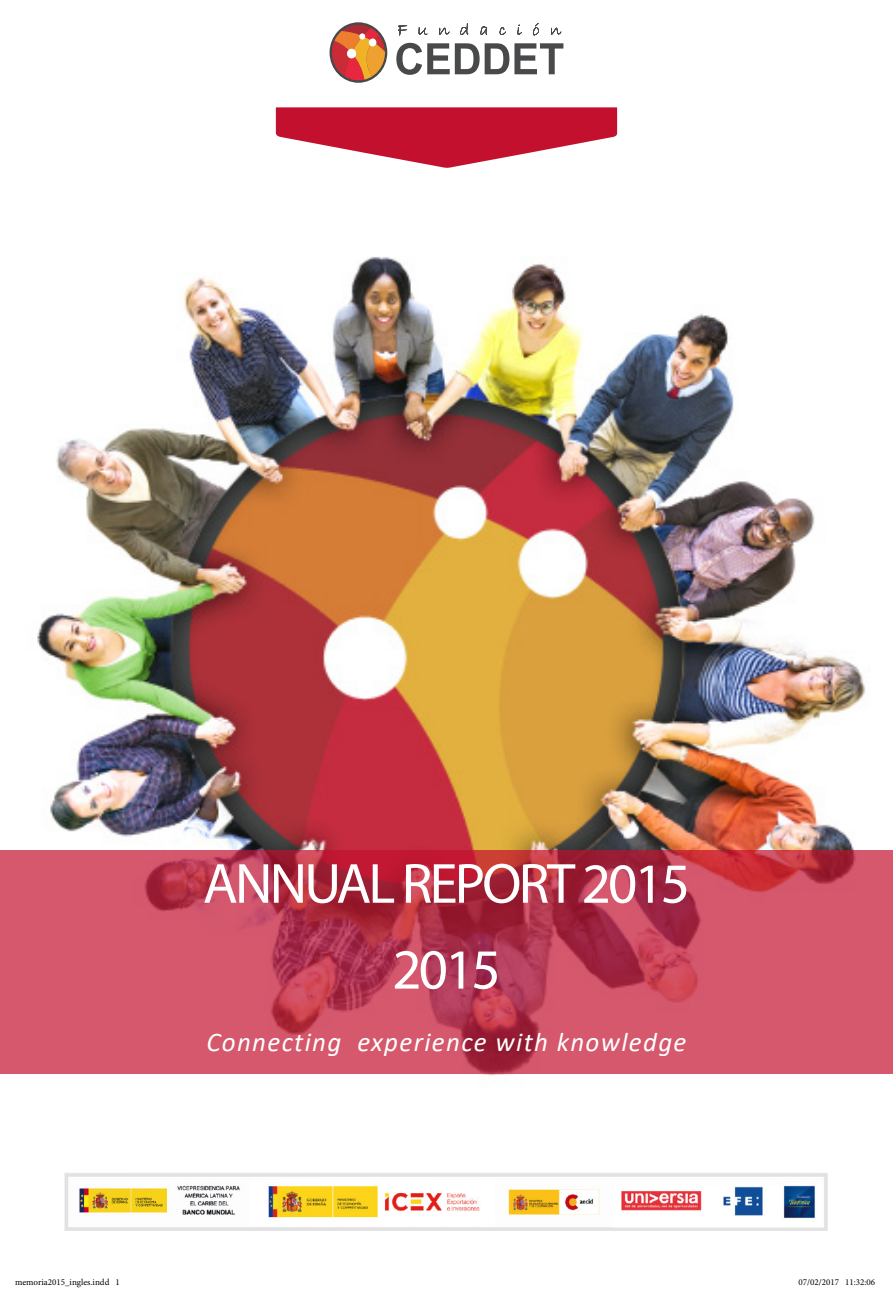
<style>
.page{position:relative;width:893px;height:1290px;background:#fff}
.page>*{position:absolute;margin:0;border:0;box-sizing:border-box;transform-origin:0 0}
.T4{font:57px "Myriad Pro";letter-spacing:-.05em;color:#fff}
.t1{font:italic 27px "Calibri";letter-spacing:.05em;color:#fff}
.t2{font:9px "Minion Pro";color:#000}
</style>
<div class="page">
<img style="left:37px;top:257px;width:829px;height:819px">
<svg style="left:0;top:850px;width:893px;height:224px;background:#c6485e"></svg>
<svg style="left:276px;top:107px;width:341px;height:61px"></svg>
<svg style="left:329px;top:23px;width:56px;height:58px"></svg>
<svg style="left:396px;top:43px;width:167px;height:32px"></svg>
<svg style="left:398px;top:26px;width:9px;height:10px"></svg>
<svg style="left:419px;top:28px;width:8px;height:7px"></svg>
<svg style="left:439px;top:28px;width:10px;height:7px"></svg>
<svg style="left:460px;top:23px;width:8px;height:12px"></svg>
<svg style="left:480px;top:26px;width:7px;height:9px"></svg>
<svg style="left:500px;top:27px;width:6px;height:8px"></svg>
<svg style="left:517px;top:25px;width:5px;height:10px"></svg>
<svg style="left:533px;top:23px;width:6px;height:12px"></svg>
<svg style="left:551px;top:28px;width:10px;height:7px"></svg>
<img style="left:65px;top:1173px;width:763px;height:57px">
<p class="T4" style="left:203px;top:848px;width:489px">ANNUAL REPORT 2015</p>
<p class="T4" style="left:392px;top:934px;width:110px">2015</p>
<p class="t1" style="left:206px;top:1023px;width:482px">Connecting experience with knowledge</p>
<p class="t2" style="left:15px;top:1276px;width:106px">memoria2015_ingles.indd 1</p>
<p class="t2" style="left:798px;top:1276px;width:78px">07/02/2017 11:32:06</p>
</div>
